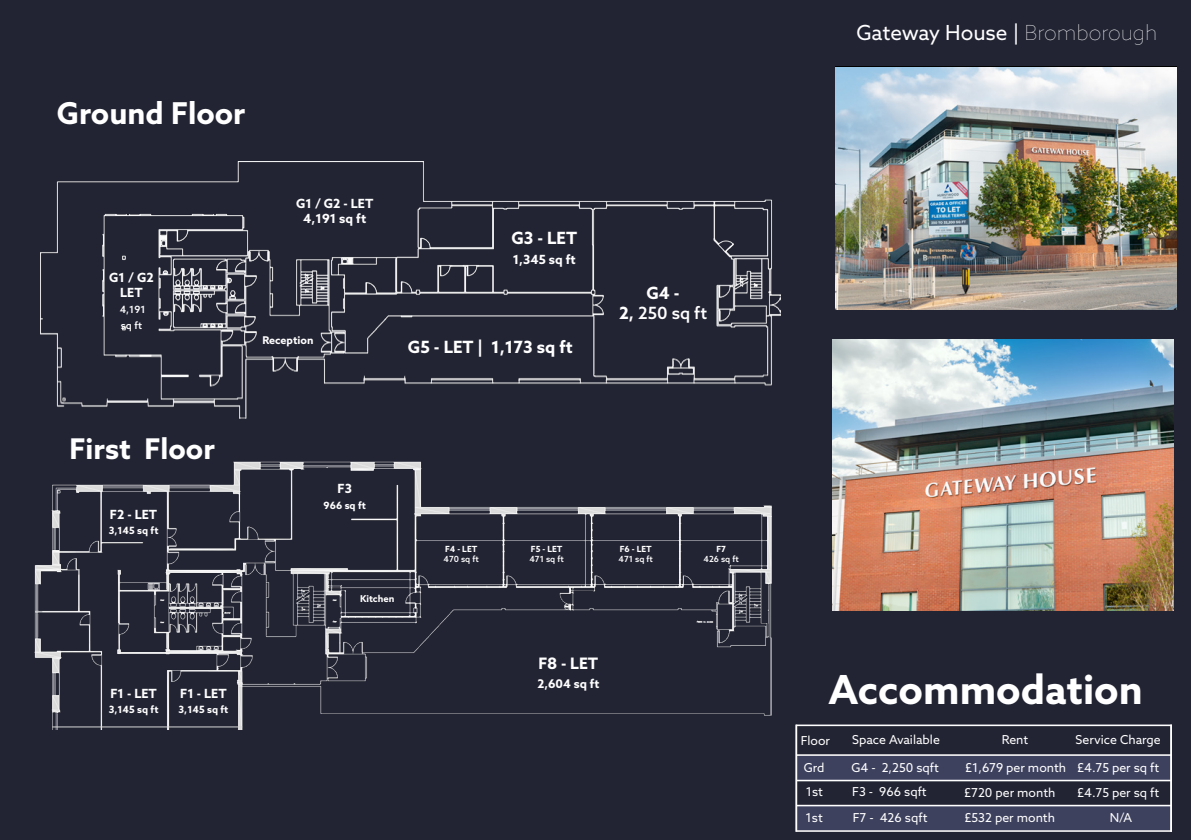
<style>
.page{position:relative;width:1191px;height:840px;background:#fff}
.page>*{position:absolute;margin:0;border:0;box-sizing:border-box;transform-origin:0 0}
.t1{font:700 40px "Azo Sans";color:#fff}
.t2{font:700 30px "Azo Sans";color:#fff}
.t3{font:700 28.6px "Azo Sans";color:#fff}
.t4{font:20.8px "Azo Sans";color:#fff}
.t5{font:700 16.8px "Azo Sans";color:#fff}
.t6{font:500 16.8px/20.2px "Azo Sans";color:#fff;text-align:center}
.t7{font:700 15.8px "Azo Sans";color:#fff}
.t8{font:700 12.6px/15.2px "Azo Sans";color:#fff;text-align:center}
.t9{font:12.4px "Azo Sans";color:#fff}
.t10{font:700 12px "Azo Sans";color:#fff}
.t11{font:700 10.8px "Azo Sans";color:#fff}
.t12{font:700 10px "Azo Sans";color:#fff}
.t13{font:500 10px/15.2px "Azo Sans";color:#fff}
.t14{font:700 9.4px "Azo Sans";color:#fff}
.t15{font:500 8.4px "Azo Sans";color:#fff}
.t16{font:700 8.4px "Azo Sans";color:#fff}
.s1{font-weight:700}
.s2{font-weight:100}
</style>
<div class="page">
<div style="left:0;top:0;width:1191px;height:839px;background:#222433"></div>
<img style="left:34px;top:461px;width:738px;height:268px">
<div style="left:796px;top:755px;width:375px;height:24px;background:#3d415e"></div>
<div style="left:797px;top:805px;width:374px;height:24px;background:#3d415e"></div>
<img style="left:41px;top:161px;width:739px;height:256px">
<hr style="left:52px;top:726px;width:190px;height:1px;background:#d7d7d7">
<hr style="left:796px;top:724px;width:376px;height:1px;background:#fff">
<hr style="left:796px;top:753px;width:376px;height:2px;background:#fff">
<hr style="left:796px;top:779px;width:376px;height:1px;background:#fff">
<hr style="left:796px;top:804px;width:376px;height:1px;background:#fff">
<hr style="left:796px;top:829px;width:376px;height:2px;background:#fff">
<hr style="left:795px;top:724px;width:2px;height:107px;background:#fff">
<div style="left:673px;top:285px;width:19px;height:16px;background:#222433"></div>
<img style="left:832px;top:339px;width:342px;height:271px">
<hr style="left:800px;top:839px;width:374px;height:1px;background:#6c75a8">
<img style="left:835px;top:67px;width:341px;height:242px">
<hr style="left:1170px;top:724px;width:2px;height:107px;background:#fff">
<h2 class="t2" style="left:57px;top:93px;width:190px">Ground Floor</h2>
<p class="t8" style="left:109px;top:270px;width:46px">G1 / G2<br>LET</p>
<p class="t13" style="left:120px;top:302px;width:27px">4,191 sq ft</p>
<p class="t8" style="left:296px;top:195px;width:79px">G1 / G2 - LET<br>4,191 sq ft</p>
<p class="t11" style="left:262px;top:332px;width:52px">Reception</p>
<h3 class="t5" style="left:511px;top:226px;width:67px">G3 - LET</h3>
<p class="t8" style="left:513px;top:251px;width:64px">1,345 sq ft</p>
<h3 class="t5" style="left:408px;top:335px;width:166px">G5 - LET | 1,173 sq ft</h3>
<h3 class="t6" style="left:619px;top:282px;width:90px"><span class="s1">G4 -<br>2,</span> 250 sq ft</h3>
<h3 class="t3" style="left:69px;top:429px;width:147px">First Floor</h3>
<p class="t8" style="left:110px;top:506px;width:49px">F2 - LET</p>
<p class="t12" style="left:109px;top:523px;width:51px">3,145 sq ft</p>
<p class="t8" style="left:110px;top:685px;width:48px">F1 - LET</p>
<p class="t12" style="left:109px;top:702px;width:51px">3,145 sq ft</p>
<p class="t8" style="left:180px;top:685px;width:48px">F1 - LET</p>
<p class="t12" style="left:179px;top:702px;width:51px">3,145 sq ft</p>
<p class="t8" style="left:338px;top:481px;width:16px">F3</p>
<p class="t12" style="left:324px;top:498px;width:44px">966 sq ft</p>
<p class="t14" style="left:360px;top:592px;width:36px">Kitchen</p>
<p class="t16" style="left:445px;top:542px;width:34px">F4 - LET</p>
<p class="t15" style="left:443px;top:553px;width:37px">470 sq ft</p>
<p class="t16" style="left:531px;top:542px;width:33px">F5 - LET</p>
<p class="t15" style="left:529px;top:553px;width:36px">471 sq ft</p>
<p class="t16" style="left:620px;top:542px;width:33px">F6 - LET</p>
<p class="t15" style="left:618px;top:553px;width:36px">471 sq ft</p>
<p class="t7" style="left:538px;top:652px;width:61px">F8 - LET</p>
<p class="t10" style="left:537px;top:675px;width:63px">2,604 sq ft</p>
<p class="t16" style="left:716px;top:542px;width:11px">F7</p>
<p class="t15" style="left:703px;top:553px;width:37px">426 sq ft</p>
<h3 class="t4" style="left:856px;top:19px;width:302px">Gateway House | <span class="s2">Bromborough</span></h3>
<h1 class="t1" style="left:828px;top:662px;width:316px">Accommodation</h1>
<p class="t9" style="left:1075px;top:731px;width:87px">Service Charge</p>
<p class="t9" style="left:1077px;top:759px;width:84px">£4.75 per sq ft</p>
<p class="t9" style="left:800px;top:732px;width:31px">Floor</p>
<p class="t9" style="left:852px;top:731px;width:89px">Space Available</p>
<p class="t9" style="left:1001px;top:731px;width:28px">Rent</p>
<p class="t9" style="left:804px;top:759px;width:22px">Grd</p>
<p class="t9" style="left:851px;top:758px;width:89px">G4 - 2,250 sqft</p>
<p class="t9" style="left:852px;top:808px;width:76px">F7 - 426 sqft</p>
<p class="t9" style="left:965px;top:758px;width:103px">£1,679 per month</p>
<p class="t9" style="left:964px;top:808px;width:92px">£532 per month</p>
<p class="t9" style="left:805px;top:783px;width:19px">1st</p>
<p class="t9" style="left:852px;top:783px;width:76px">F3 - 966 sqft</p>
<p class="t9" style="left:964px;top:783px;width:93px">£720 per month</p>
<p class="t9" style="left:1077px;top:783px;width:84px">£4.75 per sq ft</p>
<p class="t9" style="left:805px;top:808px;width:19px">1st</p>
<p class="t9" style="left:1109px;top:809px;width:24px">N/A</p>
</div>
